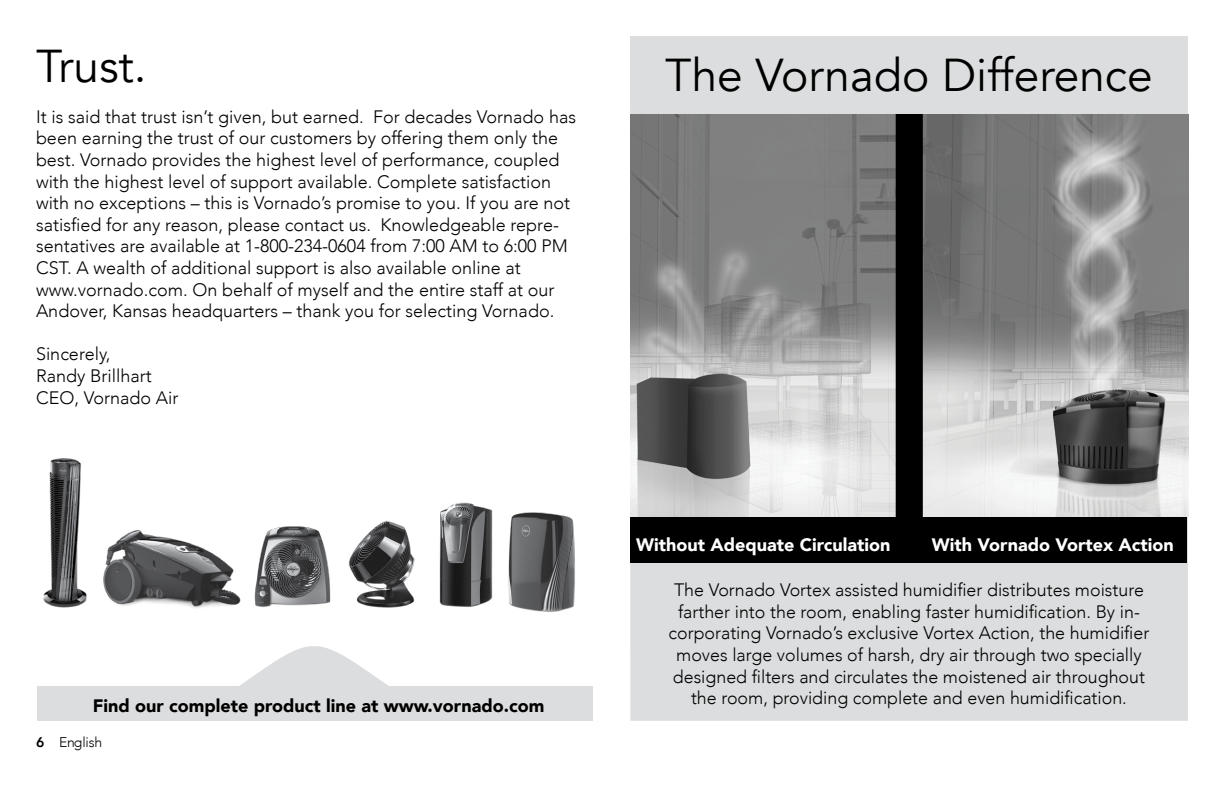
<style>
.page{position:relative;width:1224px;height:792px;background:#fff}
.page>*{position:absolute;margin:0;border:0;box-sizing:border-box;transform-origin:0 0}
.t1{font:46px "Avenir";color:#000}
.t2{font:300 18px/21.6px "Avenir";color:#000}
.t3{font:900 18px "Avenir";color:#fff}
.t4{font:900 18px "Avenir";color:#000}
.t5{font:300 14px "Avenir";letter-spacing:-.02em;color:#000}
.s1{font-weight:800}
</style>
<div class="page">
<div style="left:630px;top:36px;width:558px;height:685px;background:#dcddde"></div>
<div style="left:630px;top:121px;width:557px;height:442px;background:#000"></div>
<img style="left:630px;top:114px;width:558px;height:402px">
<div style="left:37px;top:687px;width:556px;height:34px;background:#dcddde"></div>
<img style="left:37px;top:458px;width:556px;height:229px">
<p class="t1" style="left:36px;top:39px;width:112px">Trust.</p>
<p class="t2" style="left:36px;top:106px;width:542px">It is said that trust isn’t given, but earned. For decades Vornado has been earning the trust of our customers by offering them only the best. Vornado provides the highest level of performance, coupled with the highest level of support available. Complete satisfaction with no exceptions – this is Vornado’s promise to you. If you are not satisfied for any reason, please contact us. Knowledgeable repre&shy;sentatives are available at 1-800-234-0604 from 7:00 AM to 6:00 PM CST. A wealth of additional support is also available online at www.vornado.com. On behalf of myself and the entire staff at our Andover, Kansas headquarters – thank you for selecting Vornado.</p>
<p class="t2" style="left:36px;top:343px;width:76px">Sincerely,</p>
<p class="t2" style="left:36px;top:365px;width:117px">Randy Brillhart</p>
<p class="t2" style="left:36px;top:387px;width:144px">CEO, Vornado Air</p>
<p class="t4" style="left:93px;top:691px;width:453px">Find our complete product line at www.vornado.com</p>
<p class="t5" style="left:36px;top:734px;width:68px"><span class="s1">6</span> English</p>
<p class="t1" style="left:665px;top:48px;width:489px">The Vornado Difference</p>
<p class="t3" style="left:636px;top:529px;width:256px">Without Adequate Circulation</p>
<p class="t3" style="left:932px;top:529px;width:243px">With Vornado Vortex Action</p>
<p class="t2" style="left:674px;top:579px;width:471px">The Vornado Vortex assisted humidifier distributes moisture</p>
<p class="t2" style="left:669px;top:601px;width:482px;text-align:center">farther into the room, enabling faster humidification. By in&shy;corporating Vornado’s exclusive Vortex Action, the humidifier moves large volumes of harsh, dry air through two specially designed filters and circulates the moistened air throughout the room, providing complete and even humidification.</p>
</div>
